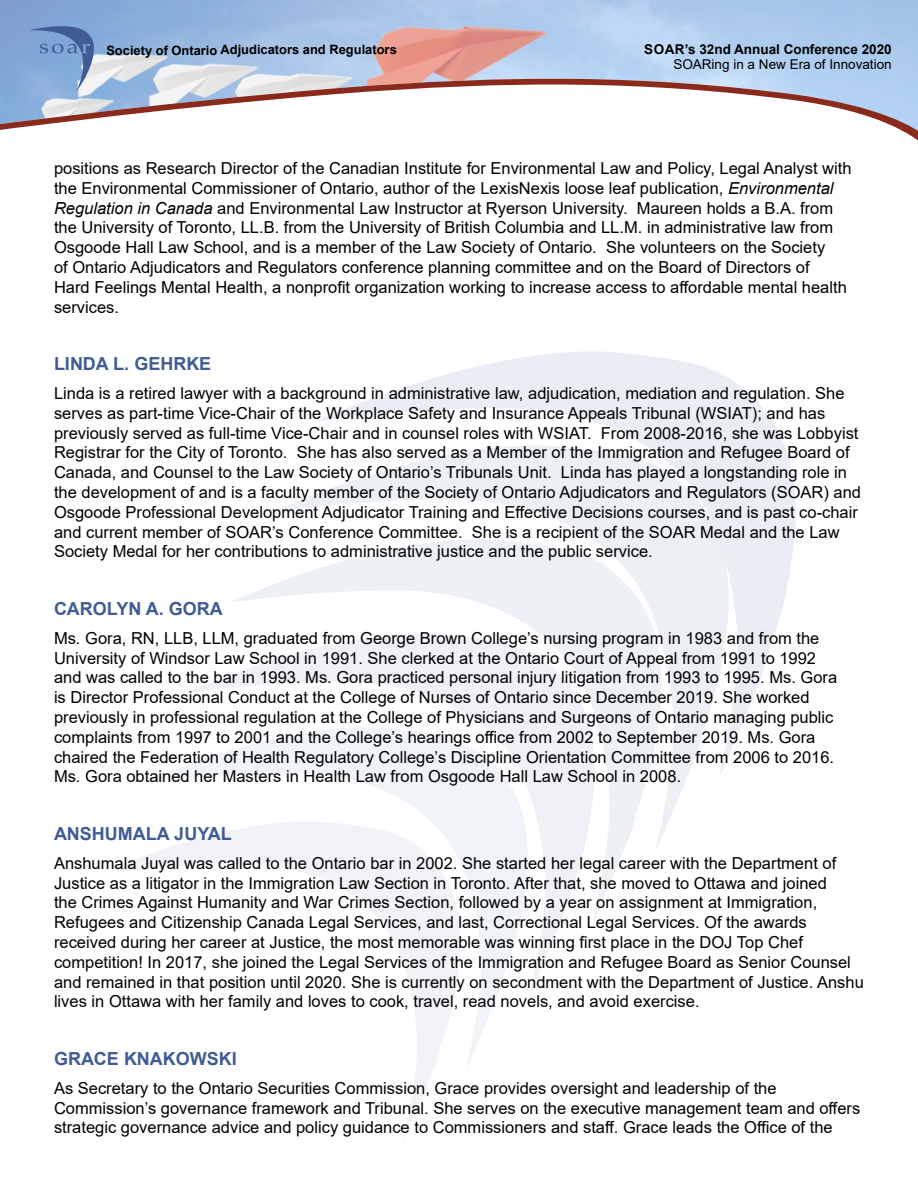
<style>
.page{position:relative;width:918px;height:1188px;background:#fff}
.page>*{position:absolute;margin:0;border:0;box-sizing:border-box;transform-origin:0 0}
.t1{font:700 18px "Arial";color:#405c94}
.t2{font:16.5px/19.8px "Arial";color:#000}
.t3{font:700 13.5px "Arial";color:#000}
.t4{font:13.5px "Arial";color:#000}
.t5{font:700 12.9px "Arial";color:#000}
.s1{font-style:italic}
</style>
<div class="page">
<svg style="left:318px;top:351px;width:478px;height:391px;fill:#eaedf3"></svg>
<svg style="left:274px;top:433px;width:460px;height:391px;fill:#eceff4"></svg>
<svg style="left:231px;top:527px;width:436px;height:378px;fill:#edf0f5"></svg>
<svg style="left:187px;top:622px;width:413px;height:367px;fill:#eff1f6"></svg>
<svg style="left:145px;top:717px;width:387px;height:349px;fill:#f4f6f9"></svg>
<svg style="left:117px;top:811px;width:348px;height:328px"></svg>
<img style="left:0;top:0;width:918px;height:74px">
<svg style="left:0;top:74px;width:918px;height:67px"></svg>
<svg style="left:29px;top:24px;width:67px;height:67px"></svg>
<p class="t5" style="left:106px;top:40px;width:292px">Society of Ontario Adjudicators and Regulators</p>
<p class="t3" style="left:644px;top:39px;width:21px">Soar</p>
<p class="t3" style="left:685px;top:39px;width:208px">’s 32nd Annual Conference 2020</p>
<p class="t4" style="left:673px;top:55px;width:220px">SOARing in a New Era of Innovation</p>
<p class="t2" style="left:54px;top:158px;width:799px">positions as Research Director of the Canadian Institute for Environmental Law and Policy, Legal Analyst with the Environmental Commissioner of Ontario, author of the LexisNexis loose leaf publication, <span class="s1">Environmental Regulation in Canada</span> and Environmental Law Instructor at Ryerson University. Maureen holds a B.A. from the University of Toronto, LL.B. from the University of British Columbia and LL.M. in administrative law from Osgoode Hall Law School, and is a member of the Law Society of Ontario. She volunteers on the Society<br>of Ontario Adjudicators and Regulators conference planning committee and on the Board of Directors of<br>Hard Feelings Mental Health, a nonprofit organization working to increase access to affordable mental health services.</p>
<p class="t1" style="left:54px;top:351px;width:159px">LINDA L. GEHRKE</p>
<p class="t2" style="left:54px;top:383px;width:809px">Linda is a retired lawyer with a background in administrative law, adjudication, mediation and regulation. She serves as part-time Vice-Chair of the Workplace Safety and Insurance Appeals Tribunal (WSIAT); and has previously served as full-time Vice-Chair and in counsel roles with WSIAT. From 2008-2016, she was Lobbyist Registrar for the City of Toronto. She has also served as a Member of the Immigration and Refugee Board of Canada, and Counsel to the Law Society of Ontario’s Tribunals Unit. Linda has played a longstanding role in the development of and is a faculty member of the Society of Ontario Adjudicators and Regulators (SOAR) and Osgoode Professional Development Adjudicator Training and Effective Decisions courses, and is past co-chair and current member of SOAR’s Conference Committee. She is a recipient of the SOAR Medal and the Law Society Medal for her contributions to administrative justice and the public service.</p>
<p class="t1" style="left:54px;top:596px;width:170px">CAROLYN A. GORA</p>
<p class="t2" style="left:54px;top:628px;width:785px">Ms. Gora, RN, LLB, LLM, graduated from George Brown College’s nursing program in 1983 and from the University of Windsor Law School in 1991. She clerked at the Ontario Court of Appeal from 1991 to 1992 and was called to the bar in 1993. Ms. Gora practiced personal injury litigation from 1993 to 1995. Ms. Gora is Director Professional Conduct at the College of Nurses of Ontario since December 2019. She worked previously in professional regulation at the College of Physicians and Surgeons of Ontario managing public complaints from 1997 to 2001 and the College’s hearings office from 2002 to September 2019. Ms. Gora chaired the Federation of Health Regulatory College’s Discipline Orientation Committee from 2006 to 2016.<br>Ms. Gora obtained her Masters in Health Law from Osgoode Hall Law School in 2008.</p>
<p class="t1" style="left:54px;top:821px;width:179px">ANSHUMALA JUYAL</p>
<p class="t2" style="left:54px;top:853px;width:811px">Anshumala Juyal was called to the Ontario bar in 2002. She started her legal career with the Department of Justice as a litigator in the Immigration Law Section in Toronto. After that, she moved to Ottawa and joined<br>the Crimes Against Humanity and War Crimes Section, followed by a year on assignment at Immigration, Refugees and Citizenship Canada Legal Services, and last, Correctional Legal Services. Of the awards received during her career at Justice, the most memorable was winning first place in the DOJ Top Chef competition! In 2017, she joined the Legal Services of the Immigration and Refugee Board as Senior Counsel and remained in that position until 2020. She is currently on secondment with the Department of Justice. Anshu lives in Ottawa with her family and loves to cook, travel, read novels, and avoid exercise.</p>
<p class="t1" style="left:54px;top:1046px;width:184px">GRACE KNAKOWSKI</p>
<p class="t2" style="left:54px;top:1078px;width:808px">As Secretary to the Ontario Securities Commission, Grace provides oversight and leadership of the<br>Commission’s governance framework and Tribunal. She serves on the executive management team and offers strategic governance advice and policy guidance to Commissioners and staff. Grace leads the Office of the</p>
</div>
